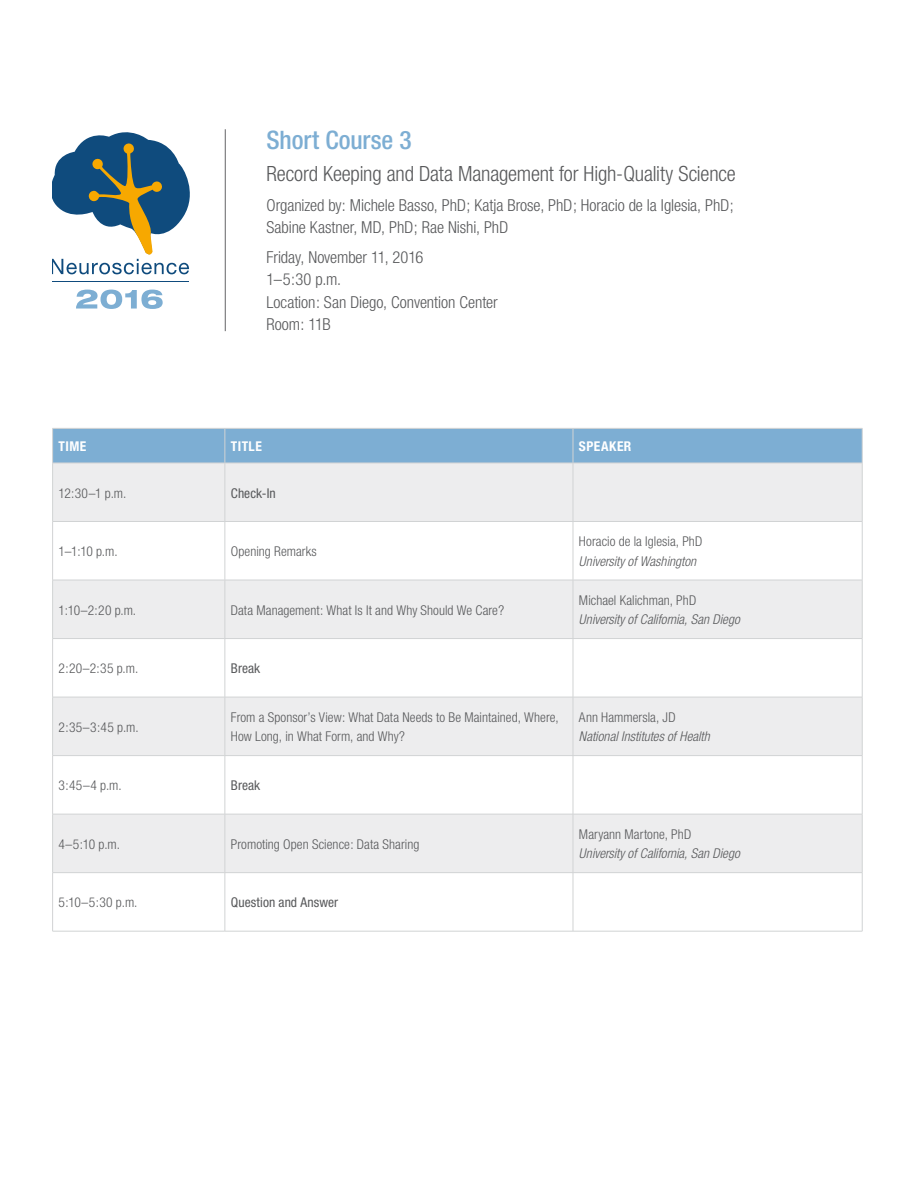
<style>
.page{position:relative;width:918px;height:1188px;background:#fff}
.page>*{position:absolute;margin:0;border:0;box-sizing:border-box;transform-origin:0 0}
.t1{font:500 condensed 25.5px "Helvetica Neue";letter-spacing:-.005em;color:#7daed3}
.t2{font:300 condensed 21px "Helvetica Neue";letter-spacing:-.01em;color:#58595b}
.t3{font:300 condensed 16.5px/22.5px "Helvetica Neue";letter-spacing:-.005em;color:#58595b}
.t4{font:300 condensed 13.5px/19.5px "Helvetica Neue";letter-spacing:.005em;color:#58595b}
.t5{font:italic 300 condensed 13.5px "Helvetica Neue";color:#58595b}
.t6{font:condensed 13.5px "Helvetica Neue";letter-spacing:.005em;color:#58595b}
.t7{font:700 condensed 13.5px "Helvetica Neue";letter-spacing:.035em;color:#fff}
</style>
<div class="page">
<div style="left:53px;top:429px;width:809px;height:34px;background:#7daed3"></div>
<svg style="left:53px;top:464px;width:809px;height:408px;fill:#ededee"></svg>
<hr style="left:52px;top:428px;width:173px;height:1px;background:#d1d3d4">
<hr style="left:52px;top:429px;width:1px;height:34px;background:#d1d3d4">
<hr style="left:225px;top:428px;width:348px;height:1px;background:#d1d3d4">
<hr style="left:225px;top:429px;width:1px;height:34px;background:#d1d3d4">
<hr style="left:573px;top:428px;width:289px;height:1px;background:#d1d3d4">
<hr style="left:573px;top:429px;width:1px;height:34px;background:#d1d3d4">
<hr style="left:862px;top:429px;width:1px;height:34px;background:#d1d3d4">
<hr style="left:52px;top:463px;width:173px;height:1px;background:#d1d3d4">
<hr style="left:52px;top:463px;width:1px;height:58px;background:#d1d3d4">
<hr style="left:225px;top:463px;width:348px;height:1px;background:#d1d3d4">
<hr style="left:225px;top:463px;width:1px;height:58px;background:#d1d3d4">
<hr style="left:573px;top:463px;width:289px;height:1px;background:#d1d3d4">
<hr style="left:573px;top:463px;width:1px;height:58px;background:#d1d3d4">
<hr style="left:862px;top:463px;width:1px;height:58px;background:#d1d3d4">
<hr style="left:52px;top:521px;width:173px;height:1px;background:#d1d3d4">
<hr style="left:52px;top:522px;width:1px;height:58px;background:#d1d3d4">
<hr style="left:225px;top:521px;width:348px;height:1px;background:#d1d3d4">
<hr style="left:225px;top:522px;width:1px;height:58px;background:#d1d3d4">
<hr style="left:573px;top:521px;width:289px;height:1px;background:#d1d3d4">
<hr style="left:573px;top:522px;width:1px;height:58px;background:#d1d3d4">
<hr style="left:862px;top:522px;width:1px;height:58px;background:#d1d3d4">
<hr style="left:52px;top:580px;width:173px;height:1px;background:#d1d3d4">
<hr style="left:52px;top:580px;width:1px;height:58px;background:#d1d3d4">
<hr style="left:225px;top:580px;width:348px;height:1px;background:#d1d3d4">
<hr style="left:225px;top:580px;width:1px;height:58px;background:#d1d3d4">
<hr style="left:573px;top:580px;width:289px;height:1px;background:#d1d3d4">
<hr style="left:573px;top:580px;width:1px;height:58px;background:#d1d3d4">
<hr style="left:862px;top:580px;width:1px;height:58px;background:#d1d3d4">
<hr style="left:52px;top:638px;width:173px;height:1px;background:#d1d3d4">
<hr style="left:52px;top:639px;width:1px;height:58px;background:#d1d3d4">
<hr style="left:225px;top:638px;width:348px;height:1px;background:#d1d3d4">
<hr style="left:225px;top:639px;width:1px;height:58px;background:#d1d3d4">
<hr style="left:573px;top:638px;width:289px;height:1px;background:#d1d3d4">
<hr style="left:573px;top:639px;width:1px;height:58px;background:#d1d3d4">
<hr style="left:862px;top:639px;width:1px;height:58px;background:#d1d3d4">
<hr style="left:52px;top:697px;width:173px;height:1px;background:#d1d3d4">
<hr style="left:52px;top:697px;width:1px;height:58px;background:#d1d3d4">
<hr style="left:225px;top:697px;width:348px;height:1px;background:#d1d3d4">
<hr style="left:225px;top:697px;width:1px;height:58px;background:#d1d3d4">
<hr style="left:573px;top:697px;width:289px;height:1px;background:#d1d3d4">
<hr style="left:573px;top:697px;width:1px;height:58px;background:#d1d3d4">
<hr style="left:862px;top:697px;width:1px;height:58px;background:#d1d3d4">
<hr style="left:52px;top:755px;width:173px;height:1px;background:#d1d3d4">
<hr style="left:52px;top:756px;width:1px;height:58px;background:#d1d3d4">
<hr style="left:225px;top:755px;width:348px;height:1px;background:#d1d3d4">
<hr style="left:225px;top:756px;width:1px;height:58px;background:#d1d3d4">
<hr style="left:573px;top:755px;width:289px;height:1px;background:#d1d3d4">
<hr style="left:573px;top:756px;width:1px;height:58px;background:#d1d3d4">
<hr style="left:862px;top:756px;width:1px;height:58px;background:#d1d3d4">
<hr style="left:52px;top:814px;width:173px;height:1px;background:#d1d3d4">
<hr style="left:52px;top:814px;width:1px;height:58px;background:#d1d3d4">
<hr style="left:225px;top:814px;width:348px;height:1px;background:#d1d3d4">
<hr style="left:225px;top:814px;width:1px;height:58px;background:#d1d3d4">
<hr style="left:573px;top:814px;width:289px;height:1px;background:#d1d3d4">
<hr style="left:573px;top:814px;width:1px;height:58px;background:#d1d3d4">
<hr style="left:862px;top:814px;width:1px;height:58px;background:#d1d3d4">
<hr style="left:52px;top:872px;width:173px;height:1px;background:#d1d3d4">
<hr style="left:52px;top:873px;width:1px;height:58px;background:#d1d3d4">
<hr style="left:225px;top:872px;width:348px;height:1px;background:#d1d3d4">
<hr style="left:225px;top:873px;width:1px;height:58px;background:#d1d3d4">
<hr style="left:573px;top:872px;width:289px;height:1px;background:#d1d3d4">
<hr style="left:573px;top:873px;width:1px;height:58px;background:#d1d3d4">
<hr style="left:862px;top:873px;width:1px;height:58px;background:#d1d3d4">
<hr style="left:52px;top:931px;width:173px;height:1px;background:#d1d3d4">
<hr style="left:225px;top:931px;width:348px;height:1px;background:#d1d3d4">
<hr style="left:573px;top:931px;width:289px;height:1px;background:#d1d3d4">
<svg style="left:52px;top:132px;width:138px;height:142px"></svg>
<svg style="left:76px;top:290px;width:87px;height:19px"></svg>
<hr style="left:52px;top:281px;width:137px;height:1px;background:#0f4b7d">
<hr style="left:225px;top:129px;width:1px;height:202px;background:#636466">
<h1 class="t1" style="left:266px;top:125px;width:147px">Short Course 3</h1>
<h2 class="t2" style="left:266px;top:162px;width:471px">Record Keeping and Data Management for High-Quality Science</h2>
<p class="t3" style="left:266px;top:194px;width:469px">Organized by: Michele Basso, PhD; Katja Brose, PhD; Horacio de la Iglesia, PhD;<br>Sabine Kastner, MD, PhD; Rae Nishi, PhD</p>
<p class="t3" style="left:266px;top:245px;width:233px">Friday, November 11, 2016<br>1–5:30 p.m.<br>Location: San Diego, Convention Center<br>Room: 11B</p>
<p class="t7" style="left:59px;top:438px;width:29px">TIME</p>
<p class="t7" style="left:231px;top:438px;width:33px">TITLE</p>
<p class="t7" style="left:579px;top:438px;width:54px">SPEAKER</p>
<p class="t4" style="left:59px;top:483px;width:69px">12:30–1 p.m.</p>
<p class="t6" style="left:231px;top:485px;width:47px">Check-In</p>
<p class="t4" style="left:59px;top:542px;width:60px">1–1:10 p.m.</p>
<p class="t4" style="left:231px;top:542px;width:87px">Opening Remarks</p>
<p class="t4" style="left:59px;top:600px;width:79px">1:10–2:20 p.m.</p>
<p class="t4" style="left:231px;top:600px;width:275px">Data Management: What Is It and Why Should We Care?</p>
<p class="t4" style="left:59px;top:659px;width:81px">2:20–2:35 p.m.</p>
<p class="t6" style="left:231px;top:661px;width:31px">Break</p>
<p class="t4" style="left:579px;top:532px;width:125px">Horacio de la Iglesia, PhD</p>
<p class="t5" style="left:579px;top:553px;width:119px">University of Washington</p>
<p class="t4" style="left:579px;top:590px;width:119px">Michael Kalichman, PhD</p>
<p class="t5" style="left:579px;top:612px;width:162px">University of California, San Diego</p>
<p class="t4" style="left:59px;top:717px;width:82px">2:35–3:45 p.m.</p>
<p class="t4" style="left:231px;top:707px;width:329px">From a Sponsor’s View: What Data Needs to Be Maintained, Where,<br>How Long, in What Form, and Why?</p>
<p class="t4" style="left:579px;top:707px;width:98px">Ann Hammersla, JD</p>
<p class="t5" style="left:579px;top:729px;width:132px">National Institutes of Health</p>
<p class="t4" style="left:59px;top:776px;width:65px">3:45–4 p.m.</p>
<p class="t6" style="left:231px;top:778px;width:31px">Break</p>
<p class="t4" style="left:59px;top:834px;width:63px">4–5:10 p.m.</p>
<p class="t4" style="left:231px;top:834px;width:190px">Promoting Open Science: Data Sharing</p>
<p class="t4" style="left:59px;top:893px;width:80px">5:10–5:30 p.m.</p>
<p class="t6" style="left:231px;top:895px;width:109px">Question and Answer</p>
<p class="t4" style="left:579px;top:824px;width:114px">Maryann Martone, PhD</p>
<p class="t5" style="left:579px;top:846px;width:162px">University of California, San Diego</p>
</div>
